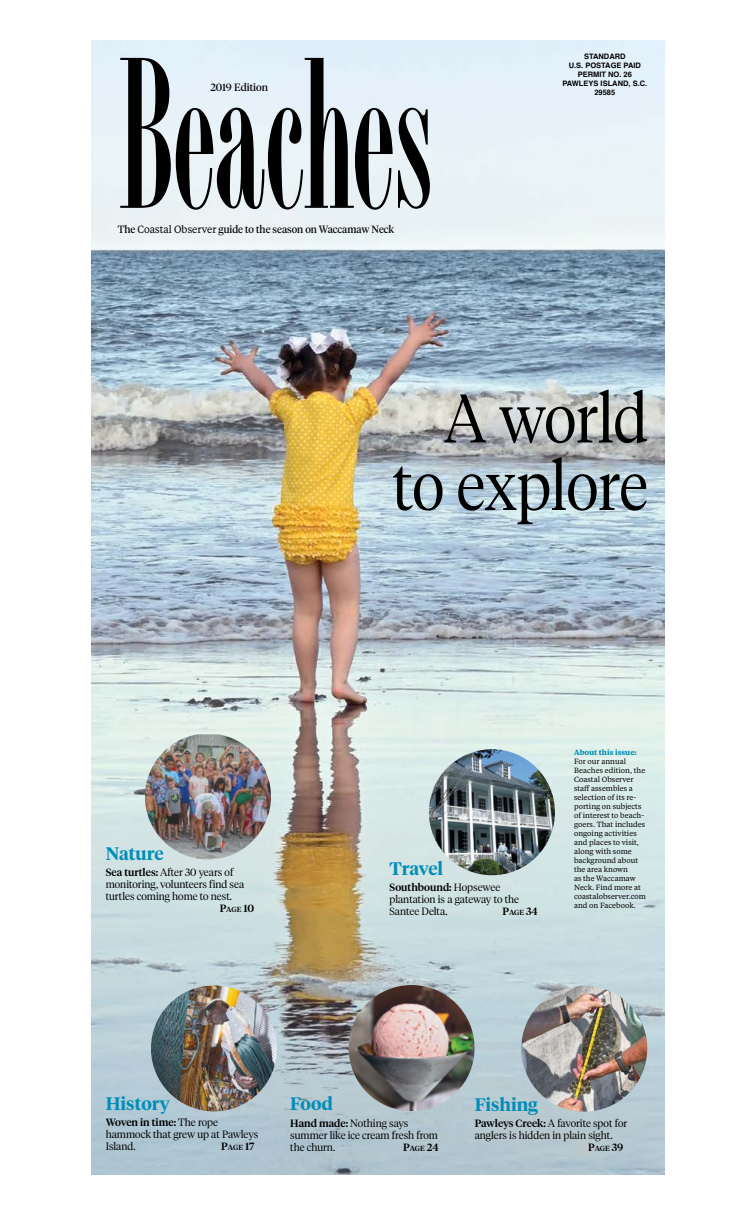
<style>
.page{position:relative;width:756px;height:1215px;background:#fff}
.page>*{position:absolute;margin:0;border:0;box-sizing:border-box;transform-origin:0 0}
.t1{font:225px "Bordeaux Roman Bold Let Plain";letter-spacing:-.015em;color:#000}
.t2{font:300 67.5px/67.5px "Tiempos Headline";color:#000;text-align:right;scale:.9 1}
.t3{font:600 18px "Tiempos Headline";color:#008db8}
.t4{font:300 10.5px/12px "Tiempos Headline";color:#000}
.t5{font:10.5px "Tiempos Headline";color:#000}
.t6{font:500 10.5px "Tiempos Headline";letter-spacing:-.005em;color:#000}
.t7{font:7.5px/9px "Tiempos Text";color:#000}
.t8{font:700 7.5px/9px "Helvetica";color:#000;text-align:center}
.s1{font-family:"Tiempos Text"}
.s2{font-weight:500}
.s3{font-size:7.35px}
.s4{font-weight:600;color:#008db8}
</style>
<div class="page">
<img style="left:92px;top:40px;width:572px;height:1134px">
<img style="left:521px;top:986px;width:126px;height:126px;border-radius:63px">
<img style="left:151px;top:985px;width:126px;height:126px;border-radius:63px">
<img style="left:349px;top:985px;width:126px;height:126px;border-radius:63px">
<img style="left:429px;top:749px;width:126px;height:126px;border-radius:63px">
<img style="left:145px;top:734px;width:126px;height:126px">
<p class="t1" style="left:117px;top:-1px;width:320px">Beaches</p>
<p class="t5" style="left:118px;top:222px;width:278px">The <span class="s1">Coastal Observer</span> guide to the season on Waccamaw Neck</p>
<p class="t5" style="left:210px;top:81px;width:59px">2019 Edition</p>
<p class="t8" style="left:562px;top:52px;width:86px">STANDARD<br>U.S. POSTAGE PAID<br>PERMIT NO. 26<br>PAWLEYS ISLAND, S.C.<br>29585</p>
<p class="t2" style="left:393px;top:381px;width:284px">A world to explore</p>
<p class="t3" style="left:106px;top:841px;width:59px">Nature</p>
<p class="t4" style="left:106px;top:866px;width:129px"><span class="s2">Sea turtles:</span> After 30 years of</p>
<p class="t4" style="left:106px;top:878px;width:140px">monitoring, volunteers find sea</p>
<p class="t4" style="left:106px;top:890px;width:128px">turtles coming home to nest.</p>
<p class="t6" style="left:220px;top:901px;width:36px">P<span class="s3">AGE</span> 10</p>
<p class="t3" style="left:389px;top:856px;width:55px">Travel</p>
<p class="t4" style="left:389px;top:881px;width:131px"><span class="s2">Southbound:</span> Hopsewee plantation is a gateway to the<br>Santee Delta.</p>
<p class="t6" style="left:502px;top:904px;width:37px">P<span class="s3">AGE</span> 34</p>
<p class="t7" style="left:574px;top:747px;width:73px"><span class="s4">About this issue:<br></span>For our annual<br>Beaches edition, the<br>Coastal Observer staff assembles a selection of its re&shy;porting on subjects of interest to beach&shy;goers. That includes ongoing activities and places to visit, along with some background about the area known<br>as the Waccamaw<br>Neck. Find more at coastalobserver.com and on Facebook.</p>
<p class="t3" style="left:106px;top:1091px;width:66px">History</p>
<p class="t4" style="left:106px;top:1116px;width:154px"><span class="s2">Woven in time:</span> The rope hammock that grew up at Pawleys<br>Island.</p>
<p class="t6" style="left:221px;top:1140px;width:34px">P<span class="s3">AGE</span> 17</p>
<p class="t3" style="left:290px;top:1091px;width:44px">Food</p>
<p class="t4" style="left:290px;top:1116px;width:149px"><span class="s2">Hand made:</span> Nothing says summer like ice cream fresh from the churn.</p>
<p class="t6" style="left:403px;top:1140px;width:37px">P<span class="s3">AGE</span> 24</p>
<p class="t3" style="left:475px;top:1092px;width:65px">Fishing</p>
<p class="t4" style="left:475px;top:1117px;width:154px"><span class="s2">Pawleys Creek:</span> A favorite spot for</p>
<p class="t4" style="left:475px;top:1129px;width:139px">anglers is hidden in plain sight.</p>
<p class="t6" style="left:588px;top:1140px;width:37px">P<span class="s3">AGE</span> 39</p>
</div>
